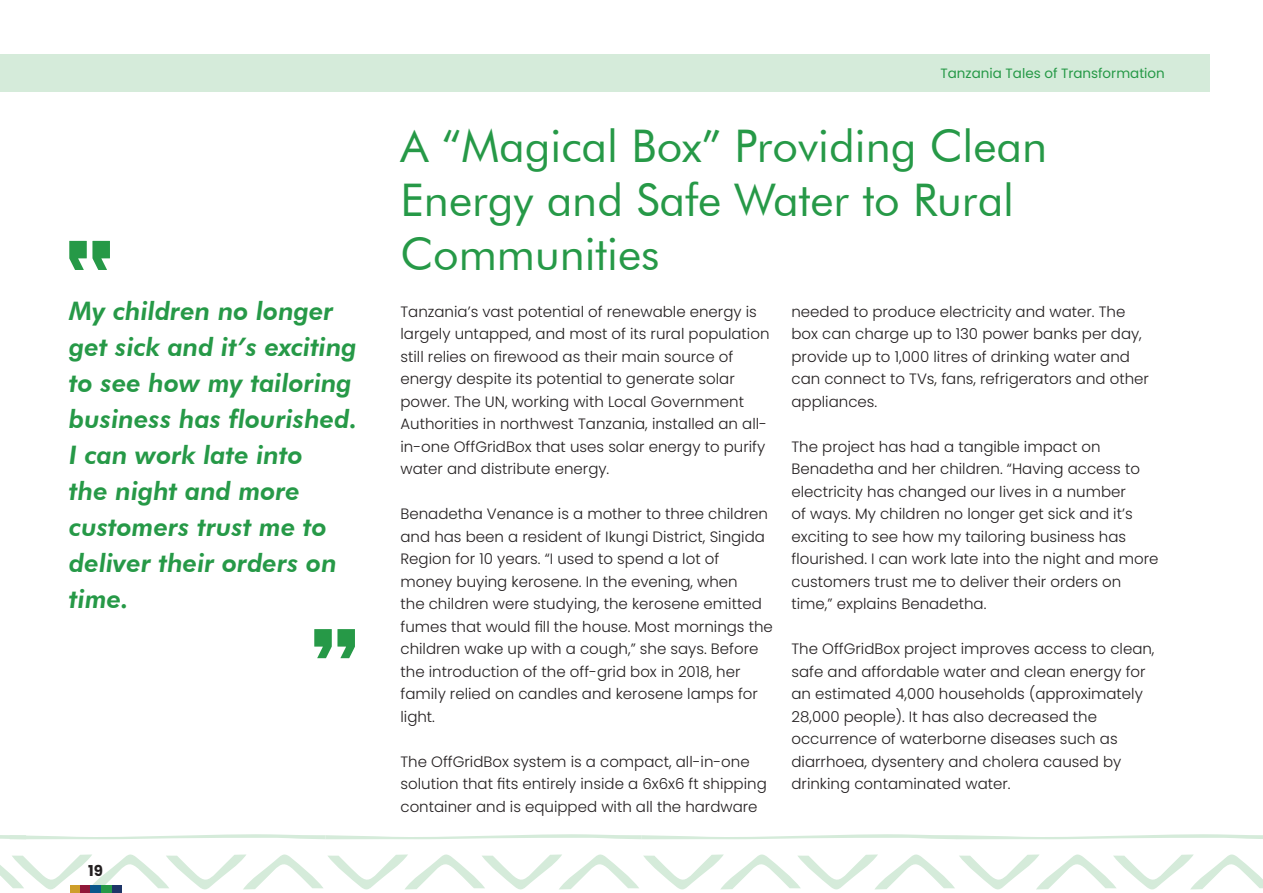
<style>
.page{position:relative;width:1263px;height:893px;background:#fff}
.page>*{position:absolute;margin:0;border:0;box-sizing:border-box;transform-origin:0 0}
.t1{font:45px/54px "Futura BT";color:#269947}
.t2{font:italic 800 25.5px/36px "Futura BT";color:#269947}
.t3{font:300 15px/22.5px "Poppins";color:#231f20}
.t4{font:700 15px "Poppins";color:#231f20}
.t5{font:13.5px "Poppins";color:#269947}
</style>
<div class="page">
<svg style="left:69px;top:241px;width:41px;height:29px"></svg>
<svg style="left:314px;top:629px;width:41px;height:29px"></svg>
<div style="left:0;top:54px;width:1209px;height:37px;background:#d5ebda"></div>
<svg style="left:0;top:854px;width:1263px;height:36px"></svg>
<svg style="left:0;top:834px;width:1263px;height:5px"></svg>
<div style="left:111px;top:886px;width:11px;height:7px;background:#1e3567"></div>
<div style="left:70px;top:886px;width:10px;height:7px;background:#ce9e2a"></div>
<div style="left:80px;top:886px;width:11px;height:7px;background:#901839"></div>
<div style="left:101px;top:886px;width:10px;height:7px;background:#269947"></div>
<div style="left:91px;top:886px;width:10px;height:7px;background:#09578b"></div>
<p class="t5" style="left:940px;top:65px;width:226px">Tanzania Tales of Transformation</p>
<p class="t1" style="left:400px;top:118px;width:648px">A “Magical Box” Providing Clean<br>Energy and Safe Water to Rural<br>Communities</p>
<p class="t2" style="left:69px;top:293px;width:289px">My children no longer get sick and it’s exciting to see how my tailoring business has flourished.<br>I can work late into<br>the night and more customers trust me to deliver their orders on time.</p>
<p class="t3" style="left:400px;top:300px;width:370px">Tanzania’s vast potential of renewable energy is largely untapped, and most of its rural population still relies on firewood as their main source of energy despite its potential to generate solar power. The UN, working with Local Government Authorities in northwest Tanzania, installed an all&shy;in-one OffGridBox that uses solar energy to purify water and distribute energy.</p>
<p class="t3" style="left:400px;top:503px;width:374px">Benadetha Venance is a mother to three children and has been a resident of Ikungi District, Singida Region for 10 years. “I used to spend a lot of money buying kerosene. In the evening, when<br>the children were studying, the kerosene emitted fumes that would fill the house. Most mornings the children wake up with a cough,” she says. Before the introduction of the off-grid box in 2018, her family relied on candles and kerosene lamps for light.</p>
<p class="t3" style="left:400px;top:750px;width:368px">The OffGridBox system is a compact, all-in-one solution that fits entirely inside a 6x6x6 ft shipping container and is equipped with all the hardware</p>
<p class="t3" style="left:791px;top:300px;width:359px">needed to produce electricity and water. The box can charge up to 130 power banks per day, provide up to 1,000 litres of drinking water and can connect to TVs, fans, refrigerators and other appliances.</p>
<p class="t3" style="left:791px;top:435px;width:369px">The project has had a tangible impact on Benadetha and her children. “Having access to electricity has changed our lives in a number<br>of ways. My children no longer get sick and it’s exciting to see how my tailoring business has flourished. I can work late into the night and more customers trust me to deliver their orders on time,” explains Benadetha.</p>
<p class="t3" style="left:791px;top:638px;width:365px">The OffGridBox project improves access to clean, safe and affordable water and clean energy for an estimated 4,000 households (approximately 28,000 people). It has also decreased the occurrence of waterborne diseases such as diarrhoea, dysentery and cholera caused by drinking contaminated water.</p>
<p class="t4" style="left:88px;top:862px;width:16px">19</p>
</div>
